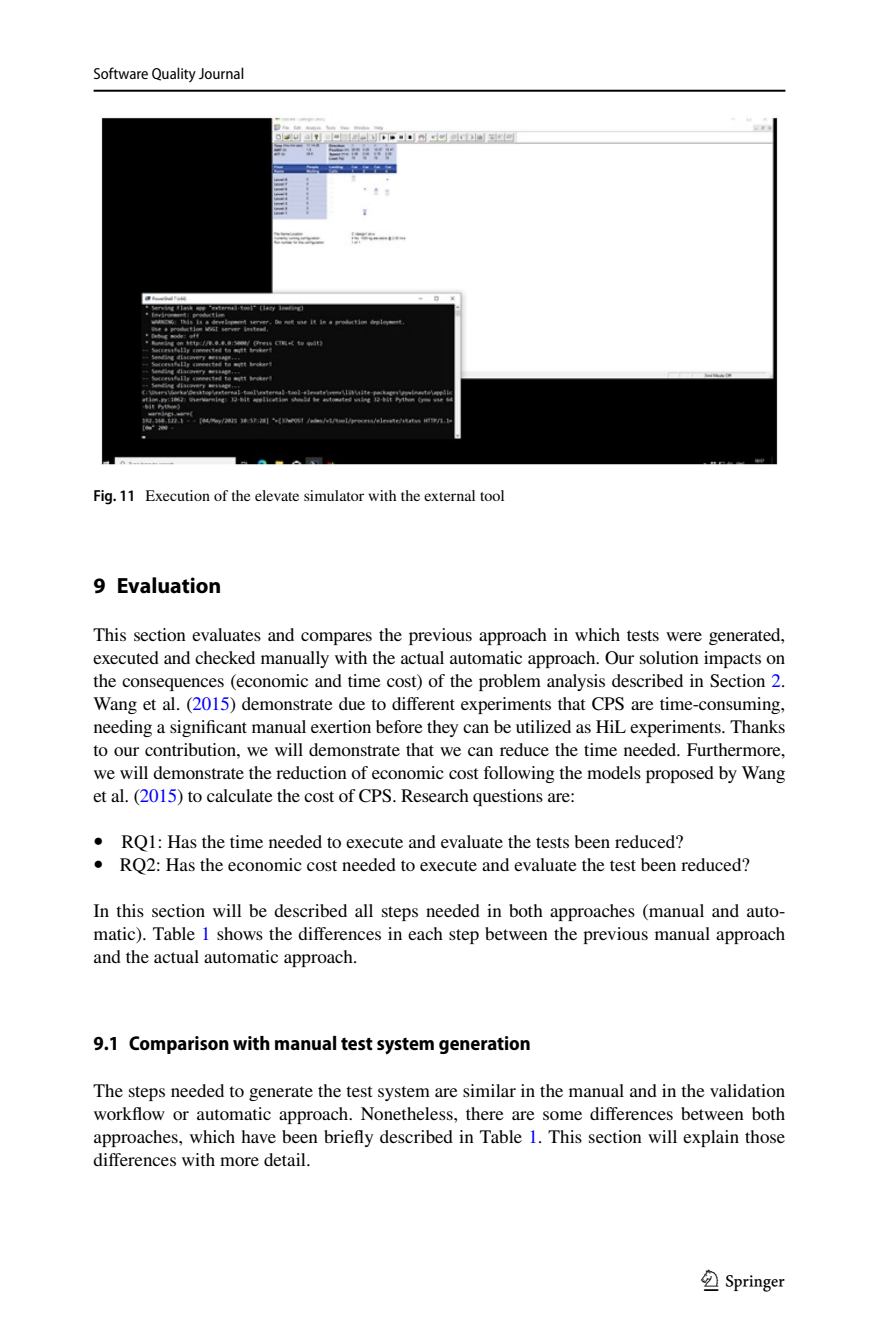
<style>
.page{position:relative;width:879px;height:1333px;background:#fff}
.page>*{position:absolute;margin:0;border:0;box-sizing:border-box;transform-origin:0 0}
.t1{font:30px "Springnew Regular 5";color:#000}
.t2{font:700 22px "Myriad Pro";color:#000}
.t3{font:700 semi-condensed 20px "Myriad Pro";color:#000}
.t4{font:19px/23px "STIX";color:#000;text-align:justify}
.t5{font:16px "STIX";color:#000}
.t6{font:semi-condensed 16px "Myriad Pro";color:#000}
.s1{font-family:"Myriad Pro";font-weight:600;font-stretch:semi-condensed}
.s2{color:#00f}
.s3{font-size:18.8px}
</style>
<div class="page">
<hr style="left:94px;top:90px;width:691px;height:2px;background:#000">
<img style="left:101px;top:117px;width:677px;height:349px">
<p class="t6" style="left:94px;top:65px;width:152px">Software Quality Journal</p>
<p class="t5" style="left:94px;top:485px;width:413px"><span class="s1">Fig. 11</span> Execution of the elevate simulator with the external tool</p>
<p class="t2" style="left:94px;top:571px;width:129px">9 Evaluation</p>
<p class="t4" style="left:94px;top:624px;width:693px">This section evaluates and compares the previous approach in which tests were generated, executed and checked manually with the actual automatic approach. Our solution impacts on the consequences (economic and time cost) of the problem analysis described in Section <span class="s2">2</span>.<br>Wang et al. (<span class="s2">2015</span>) demonstrate due to different experiments that CPS are time-consuming, needing a significant manual exertion before they can be utilized as HiL experiments. Thanks to our contribution, we will demonstrate that we can reduce the time needed. Furthermore, we will demonstrate the reduction of economic cost following the models proposed by Wang et al. (<span class="s2">2015</span>) to calculate the cost of CPS. Research questions are:</p>
<p class="t4" style="left:94px;top:831px;width:591px"><span class="s3">•</span> RQ1: Has the time needed to execute and evaluate the tests been reduced?</p>
<p class="t4" style="left:94px;top:854px;width:658px"><span class="s3">•</span> RQ2: Has the economic cost needed to execute and evaluate the test been reduced?</p>
<p class="t4" style="left:94px;top:900px;width:693px">In this section will be described all steps needed in both approaches (manual and auto&shy;matic). Table <span class="s2">1</span> shows the differences in each step between the previous manual approach and the actual automatic approach.</p>
<p class="t3" style="left:94px;top:1032px;width:439px">9.1 Comparison with manual test system generation</p>
<p class="t4" style="left:94px;top:1080px;width:693px">The steps needed to generate the test system are similar in the manual and in the validation workflow or automatic approach. Nonetheless, there are some differences between both approaches, which have been briefly described in Table <span class="s2">1</span>. This section will explain those differences with more detail.</p>
<h1 class="t1" style="left:704px;top:1269px;width:83px">1 3</h1>
</div>
